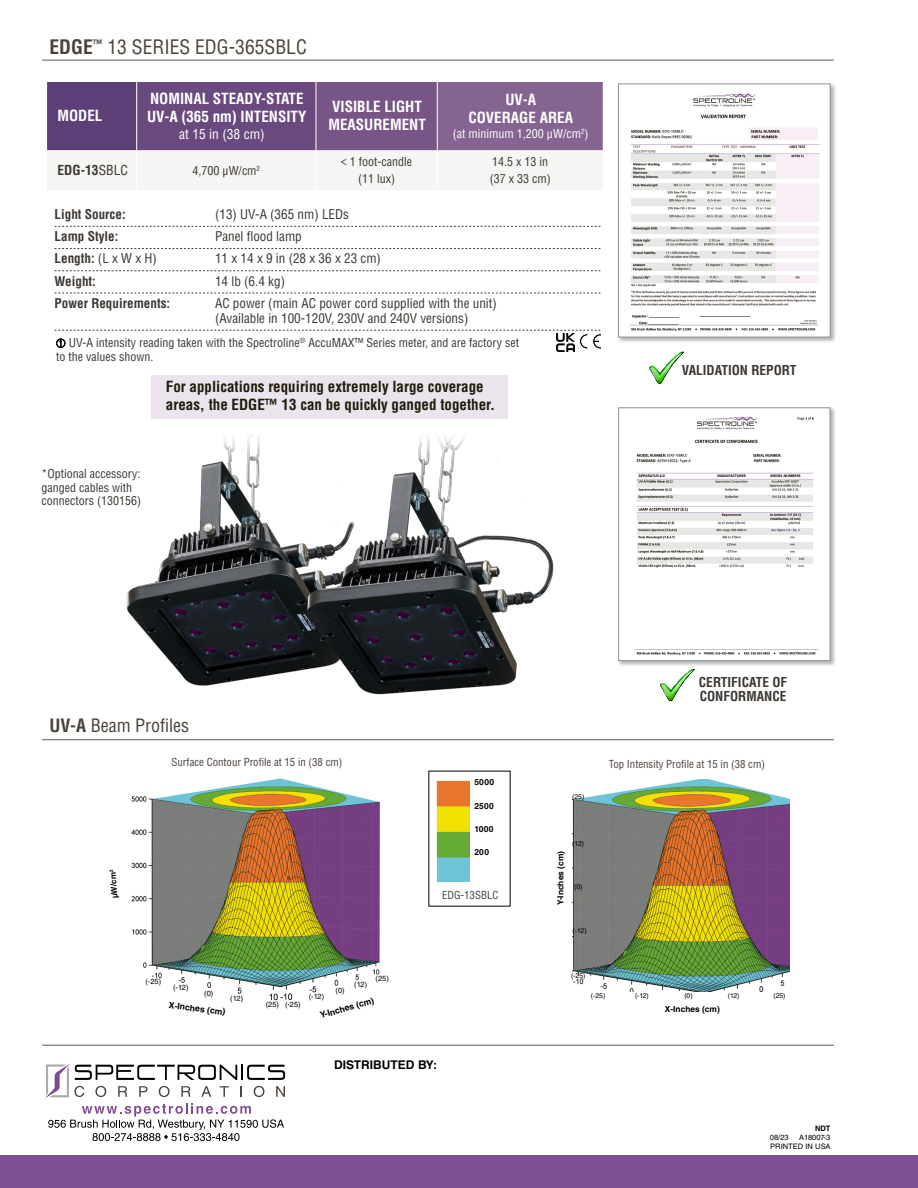
<style>
.page{position:relative;width:918px;height:1188px;background:#fff}
.page>*{position:absolute;margin:0;border:0;box-sizing:border-box;transform-origin:0 0}
.t1{font:condensed 19.5px "Helvetica LT Std";color:#4a4339}
.t2{font:condensed 18px "Helvetica LT Std";color:#4a4339}
.t3{font:700 condensed 15px/18px "Helvetica LT Std";color:#201b0b}
.t4{font:700 condensed 15px/18px "Helvetica LT Std";color:#fff}
.t5{font:condensed 13.5px "Helvetica LT Std";color:#fff}
.t6{font:700 condensed 13.5px "Helvetica LT Std";color:#3d3732}
.t7{font:700 condensed 13.35px/13.4px "Helvetica LT Std";color:#3d3732}
.t8{font:condensed 13.2px/15px "Helvetica LT Std";color:#3d3732}
.t9{font:700 condensed 13.2px "Helvetica LT Std";color:#3d3732}
.t10{font:condensed 12px/13.2px "Helvetica LT Std";color:#3d3732}
.t11{font:condensed 12px "Helvetica LT Std";color:#fff}
.t12{font:700 12px "Helvetica LT Std";color:#000}
.t13{font:condensed 10.8px "Helvetica LT Std";color:#4d443f}
.t14{font:700 8.7px "Helvetica LT Std";color:#000}
.t15{font:700 8.4px "Helvetica LT Std";color:#000}
.t16{font:700 8.1px "Helvetica LT Std";color:#000}
.t17{font:7.5px/9px "Helvetica LT Std";color:#000;text-align:right}
.t18{font:700 7.5px "Helvetica LT Std";color:#000}
.t19{font:6.9px "Helvetica LT Std";letter-spacing:-.025em;color:#000}
.s1{font-weight:700}
.s2{font-family:"Myriad Pro";font-stretch:normal;color:#000}
.s3{font-weight:400}
.s4{color:#000}
</style>
<div class="page">
<div style="left:152px;top:375px;width:356px;height:43px;background:#ebe4ed"></div>
<svg style="left:45px;top:1063px;width:240px;height:78px"></svg>
<hr style="left:42px;top:1045px;width:792px;height:1px;background:#505b5e">
<div style="left:46px;top:82px;width:91px;height:68px;background:#5c3f77"></div>
<div style="left:137px;top:82px;width:179px;height:68px;background:#69497e"></div>
<div style="left:316px;top:82px;width:121px;height:68px;background:#775587"></div>
<div style="left:437px;top:82px;width:166px;height:68px;background:#856492"></div>
<div style="left:47px;top:150px;width:556px;height:40px;background:#f5f5f4"></div>
<hr style="left:316px;top:82px;width:1px;height:68px;background:#fff">
<hr style="left:437px;top:82px;width:1px;height:68px;background:#fff">
<hr style="left:136px;top:150px;width:1px;height:40px;background:#fff">
<hr style="left:316px;top:150px;width:1px;height:40px;background:#fff">
<hr style="left:437px;top:150px;width:1px;height:40px;background:#fff">
<hr style="left:46px;top:82px;width:1px;height:68px;background:#fff">
<hr style="left:136px;top:82px;width:1px;height:68px;background:#fff">
<svg style="left:55px;top:226px;width:545px;height:1px"></svg>
<svg style="left:55px;top:248px;width:545px;height:1px"></svg>
<svg style="left:55px;top:270px;width:545px;height:1px"></svg>
<svg style="left:55px;top:293px;width:545px;height:1px"></svg>
<svg style="left:55px;top:330px;width:545px;height:19px"></svg>
<div style="left:617px;top:82px;width:219px;height:261px;background:#000;opacity:.3"></div>
<div style="left:618px;top:84px;width:212px;height:253px;background:#fff"></div>
<img style="left:629px;top:93px;width:191px;height:238px">
<div style="left:618px;top:83px;width:213px;height:255px;border:1px solid #949290"></div>
<svg style="left:649px;top:351px;width:35px;height:33px"></svg>
<div style="left:617px;top:406px;width:219px;height:261px;background:#000;opacity:.3"></div>
<div style="left:619px;top:408px;width:211px;height:253px;background:#fff"></div>
<img style="left:635px;top:417px;width:183px;height:238px">
<div style="left:618px;top:407px;width:212px;height:254px;border:1px solid #949290"></div>
<svg style="left:660px;top:669px;width:35px;height:33px"></svg>
<img style="left:131px;top:778px;width:249px;height:223px">
<img style="left:572px;top:779px;width:217px;height:213px">
<img style="left:437px;top:781px;width:33px;height:100px">
<img style="left:126px;top:402px;width:428px;height:293px">
<hr style="left:42px;top:739px;width:792px;height:1px;background:#505b5e">
<hr style="left:42px;top:60px;width:792px;height:1px;background:#505b5e">
<div style="left:0;top:1155px;width:918px;height:33px;background:#7b5094"></div>
<img style="left:556px;top:333px;width:19px;height:18px">
<svg style="left:320px;top:551px;width:8px;height:9px"></svg>
<h1 class="t1" style="left:50px;top:35px;width:259px"><span class="s1">EDGE</span><sup>™</sup> 13 SERIES EDG-365SBLC</h1>
<p class="t4" style="left:57px;top:107px;width:46px">MODEL</p>
<p class="t4" style="left:147px;top:90px;width:161px">NOMINAL STEADY-STATE<br>UV-A (365 nm) INTENSITY</p>
<p class="t5" style="left:179px;top:125px;width:97px">at 15 in (38 cm) <span class="s2">➊</span></p>
<p class="t4" style="left:328px;top:98px;width:99px">VISIBLE LIGHT<br>MEASUREMENT</p>
<p class="t4" style="left:468px;top:91px;width:106px;text-align:center">UV-A<br>COVERAGE AREA</p>
<p class="t11" style="left:453px;top:126px;width:137px">(at minimum 1,200 µW/cm<sup>2</sup>)</p>
<p class="t6" style="left:57px;top:162px;width:72px">EDG-13<span class="s3">SBLC</span></p>
<p class="t10" style="left:192px;top:164px;width:69px">4,700 µW/cm<sup>2</sup></p>
<p class="t10" style="left:341px;top:154px;width:73px;line-height:16.5px;text-align:center">&lt; 1 foot-candle (11 lux)</p>
<p class="t10" style="left:490px;top:154px;width:62px;line-height:16.5px">14.5 x 13 in (37 x 33 cm)</p>
<p class="t9" style="left:55px;top:206px;width:73px">Light Source:</p>
<p class="t8" style="left:215px;top:207px;width:135px">(13) UV-A (365 nm) LEDs</p>
<p class="t9" style="left:55px;top:228px;width:65px">Lamp Style:</p>
<p class="t8" style="left:215px;top:229px;width:88px">Panel flood lamp</p>
<p class="t9" style="left:55px;top:250px;width:104px">Length: <span class="s3">(L x W x H)</span></p>
<p class="t8" style="left:215px;top:251px;width:167px">11 x 14 x 9 in (28 x 36 x 23 cm)</p>
<p class="t9" style="left:55px;top:273px;width:43px">Weight:</p>
<p class="t8" style="left:215px;top:273px;width:71px">14 lb (6.4 kg)</p>
<p class="t9" style="left:55px;top:295px;width:117px">Power Requirements:</p>
<p class="t8" style="left:215px;top:295px;width:283px">AC power (main AC power cord supplied with the unit) (Available in 100-120V, 230V and 240V versions)</p>
<p class="t10" style="left:56px;top:336px;width:465px"><span class="s4">➀</span> UV-A intensity reading taken with the Spectroline<sup>®</sup> AccuMAX™ Series meter, and are factory set to the values shown.</p>
<p class="t10" style="left:42px;top:467px;width:101px">*Optional accessory: ganged cables with connectors (130156)</p>
<p class="t3" style="left:166px;top:378px;width:331px">For applications requiring extremely large coverage areas, the EDGE™ 13 can be quickly ganged together.</p>
<h2 class="t2" style="left:50px;top:714px;width:141px"><span class="s1">UV-A</span> Beam Profiles</h2>
<p class="t7" style="left:682px;top:363px;width:116px">VALIDATION REPORT</p>
<p class="t7" style="left:699px;top:676px;width:90px">CERTIFICATE OF<br>CONFORMANCE</p>
<p class="t16" style="left:110px;top:899px;width:31px;rotate:-93deg">µW/cm<sup>2</sup></p>
<p class="t17" style="left:145px;top:977px;width:17px">(-25)</p>
<p class="t13" style="left:171px;top:755px;width:173px">Surface Contour Profile at 15 in (38 cm)</p>
<p class="t13" style="left:609px;top:757px;width:158px">Top Intensity Profile at 15 in (38 cm)</p>
<p class="t15" style="left:475px;top:777px;width:21px">5000</p>
<p class="t15" style="left:475px;top:800px;width:21px">2500</p>
<p class="t15" style="left:475px;top:824px;width:21px">1000</p>
<p class="t15" style="left:475px;top:847px;width:16px">200</p>
<p class="t13" style="left:442px;top:888px;width:58px">EDG-13SBLC</p>
<p class="t17" style="left:173px;top:983px;width:17px">(-12)</p>
<p class="t17" style="left:204px;top:988px;width:11px">(0)</p>
<p class="t17" style="left:230px;top:994px;width:14px">(12)</p>
<p class="t14" style="left:170px;top:1000px;width:58px;rotate:7deg">X-Inches (cm)</p>
<p class="t17" style="left:285px;top:1000px;width:17px">(-25)</p>
<p class="t17" style="left:266px;top:1000px;width:15px">(25)</p>
<p class="t17" style="left:376px;top:974px;width:15px">(25)</p>
<p class="t17" style="left:354px;top:979px;width:14px">(12)</p>
<p class="t14" style="left:319px;top:1010px;width:57px;rotate:-16deg">Y-Inches (cm)</p>
<p class="t17" style="left:336px;top:985px;width:11px">(0)</p>
<p class="t17" style="left:309px;top:992px;width:17px">(-12)</p>
<p class="t19" style="left:572px;top:793px;width:14px">(25)</p>
<p class="t19" style="left:572px;top:840px;width:13px">(12)</p>
<p class="t19" style="left:574px;top:883px;width:10px">(0)</p>
<p class="t19" style="left:573px;top:927px;width:16px">(-12)</p>
<p class="t19" style="left:571px;top:972px;width:16px">(-25)</p>
<p class="t15" style="left:555px;top:905px;width:55px;rotate:-90deg">Y-Inches (cm)</p>
<p class="t19" style="left:591px;top:991px;width:16px">(-25)</p>
<p class="t19" style="left:635px;top:991px;width:15px">(-12)</p>
<p class="t19" style="left:684px;top:991px;width:10px">(0)</p>
<p class="t19" style="left:728px;top:991px;width:13px">(12)</p>
<p class="t19" style="left:774px;top:991px;width:13px">(25)</p>
<p class="t15" style="left:665px;top:1004px;width:56px">X-Inches (cm)</p>
<p class="t12" style="left:334px;top:1057px;width:105px">DISTRIBUTED BY:</p>
<p class="t18" style="left:815px;top:1124px;width:17px">NDT</p>
<p class="t17" style="left:770px;top:1133px;width:20px">08/23</p>
<p class="t17" style="left:770px;top:1133px;width:62px">A18007-3<br>PRINTED IN USA</p>
</div>
